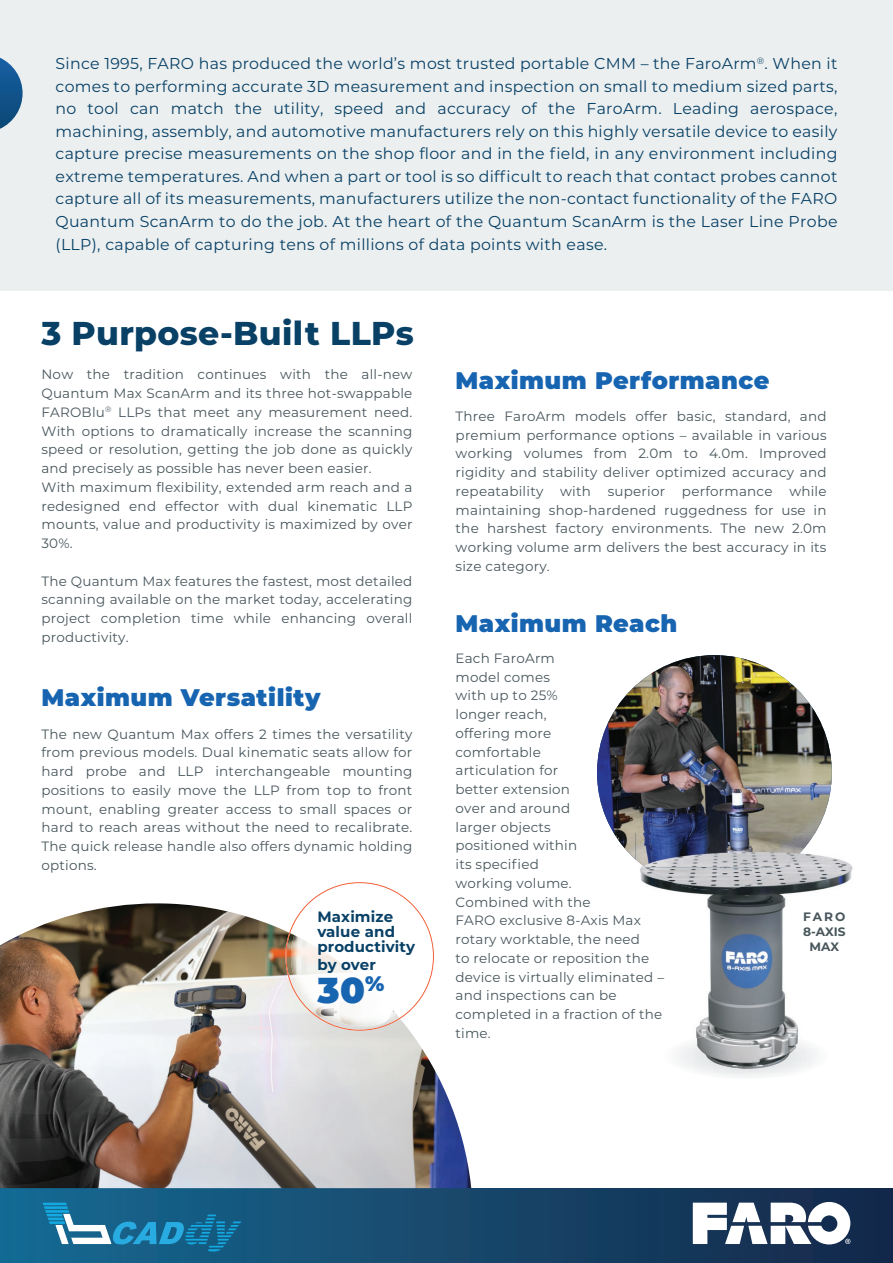
<style>
.page{position:relative;width:893px;height:1263px;background:#fff}
.page>*{position:absolute;margin:0;border:0;box-sizing:border-box;transform-origin:0 0}
.t1{font:900 36px "Montserrat";color:#1764b1}
.t2{font:800 33px "Montserrat";letter-spacing:.01em;color:#084066}
.t3{font:900 24px "Montserrat";letter-spacing:.02em;color:#1764b1}
.t4{font:15.75px/22.5px "Montserrat";letter-spacing:.02em;color:#084066;text-align:justify}
.t5{font:700 15px/15px "Montserrat";letter-spacing:.01em;color:#084066}
.t6{font:13.5px/18.8px "Montserrat";letter-spacing:.015em;color:#48565c;text-align:justify}
.t7{font:700 12.15px/14.5px "Montserrat";color:#48565c;text-align:center}
</style>
<div class="page">
<div style="left:0;top:1188px;width:893px;height:75px;background:linear-gradient(to right,#166a93,#152848)"></div>
<div style="left:0;top:0;width:893px;height:291px;background:#ebefef"></div>
<svg style="left:0;top:58px;width:23px;height:71px"></svg>
<img style="left:0;top:903px;width:471px;height:285px">
<svg style="left:285px;top:882px;width:149px;height:149px"></svg>
<img style="left:294px;top:887px;width:134px;height:128px">
<img style="left:291px;top:935px;width:106px;height:91px">
<img style="left:597px;top:655px;width:235px;height:235px;border-radius:50%">
<img style="left:597px;top:772px;width:35px;height:84px">
<img style="left:667px;top:855px;width:186px;height:218px">
<img style="left:640px;top:867px;width:168px;height:23px">
<img style="left:635px;top:833px;width:180px;height:34px">
<img style="left:691px;top:1033px;width:139px;height:41px">
<svg style="left:693px;top:1202px;width:157px;height:42px"></svg>
<svg style="left:43px;top:1203px;width:198px;height:48px;background:#28789f"></svg>
<p class="t4" style="left:56px;top:52px;width:783px">Since 1995, FARO has produced the world’s most trusted portable CMM – the FaroArm<sup>®</sup>. When it comes to performing accurate 3D measurement and inspection on small to medium sized parts, no tool can match the utility, speed and accuracy of the FaroArm. Leading aerospace, machining, assembly, and automotive manufacturers rely on this highly versatile device to easily capture precise measurements on the shop floor and in the field, in any environment including extreme temperatures. And when a part or tool is so difficult to reach that contact probes cannot capture all of its measurements, manufacturers utilize the non-contact functionality of the FARO Quantum ScanArm to do the job. At the heart of the Quantum ScanArm is the Laser Line Probe (LLP), capable of capturing tens of millions of data points with ease.</p>
<h2 class="t2" style="left:41px;top:309px;width:374px">3 Purpose-Built LLPs</h2>
<p class="t6" style="left:41px;top:365px;width:372px;text-align:left">Now the tradition continues with the all-new Quantum Max ScanArm and its three hot-swappable FAROBlu<sup>®</sup> LLPs that meet any measurement need.<br>With options to dramatically increase the scanning speed or resolution, getting the job done as quickly and precisely as possible has never been easier.<br>With maximum flexibility, extended arm reach and a redesigned end effector with dual kinematic LLP mounts, value and productivity is maximized by over 30%.</p>
<p class="t6" style="left:41px;top:571px;width:372px">The Quantum Max features the fastest, most detailed scanning available on the market today, accelerating project completion time while enhancing overall productivity.</p>
<h3 class="t3" style="left:41px;top:680px;width:281px">Maximum Versatility</h3>
<p class="t6" style="left:41px;top:724px;width:372px">The new Quantum Max offers 2 times the versatility from previous models. Dual kinematic seats allow for hard probe and LLP interchangeable mounting positions to easily move the LLP from top to front mount, enabling greater access to small spaces or hard to reach areas without the need to recalibrate.<br>The quick release handle also offers dynamic holding options.</p>
<p class="t5" style="left:317px;top:908px;width:99px">Maximize value and productivity</p>
<p class="t5" style="left:317px;top:956px;width:60px">by over</p>
<h1 class="t1" style="left:317px;top:963px;width:69px">30<sup>%</sup></h1>
<h3 class="t3" style="left:455px;top:362px;width:315px">Maximum Performance</h3>
<p class="t6" style="left:456px;top:406px;width:372px">Three FaroArm models offer basic, standard, and premium performance options – available in various working volumes from 2.0m to 4.0m. Improved rigidity and stability deliver optimized accuracy and repeatability with superior performance while maintaining shop-hardened ruggedness for use in the harshest factory environments. The new 2.0m working volume arm delivers the best accuracy in its size category.</p>
<h3 class="t3" style="left:455px;top:605px;width:223px">Maximum Reach</h3>
<p class="t6" style="left:455px;top:648px;width:210px;text-align:left">Each FaroArm<br>model comes<br>with up to 25%<br>longer reach,<br>offering more<br>comfortable<br>articulation for<br>better extension<br>over and around<br>larger objects<br>positioned within<br>its specified<br>working volume.<br>Combined with the<br>FARO exclusive 8-Axis Max rotary worktable, the need<br>to relocate or reposition the device is virtually eliminated – and inspections can be completed in a fraction of the time.</p>
<p class="t7" style="left:803px;top:909px;width:44px">FARO<br>8-AXIS<br>MAX</p>
</div>
